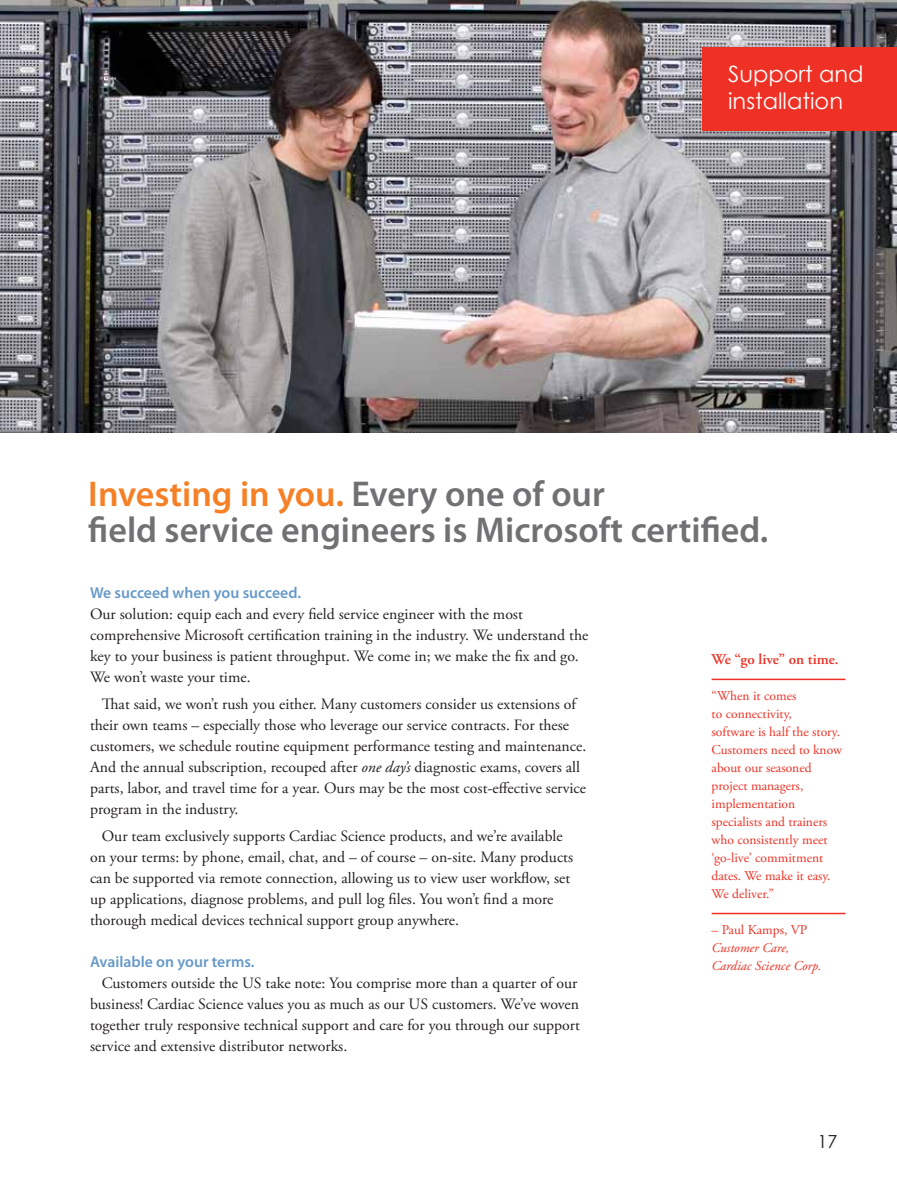
<style>
.page{position:relative;width:897px;height:1188px;background:#fff}
.page>*{position:absolute;margin:0;border:0;box-sizing:border-box;transform-origin:0 0}
.t1{font:600 36px/36px "Myriad Pro";color:#717073}
.t2{font:22.5px/27px "Century Gothic";color:#fff}
.t3{font:18px "Century Gothic";color:#231f20}
.t4{font:15.75px/21px "Adobe Garamond Pro";color:#231f20}
.t5{font:600 15.75px "Myriad Pro";color:#6799c8}
.t6{font:600 15px "Adobe Garamond Pro";color:#ee3124}
.t7{font:13.5px/18px "Adobe Garamond Pro";color:#ee3124}
.t8{font:italic 13.5px/18px "Adobe Garamond Pro";color:#ee3124}
.s1{color:#f58025}
.s2{font-style:italic}
</style>
<div class="page">
<img style="left:0;top:0;width:896px;height:433px">
<div style="left:702px;top:48px;width:194px;height:83px;background:#ee3124"></div>
<hr style="left:711px;top:679px;width:134px;height:1px;background:#ee3124">
<hr style="left:711px;top:913px;width:134px;height:1px;background:#ee3124">
<h2 class="t2" style="left:728px;top:60px;width:137px">Support and installation</h2>
<h1 class="t1" style="left:88px;top:475px;width:681px"><span class="s1">Investing in you.</span> Every one of our<br>field service engineers is Microsoft certified.</h1>
<p class="t5" style="left:90px;top:583px;width:212px">We succeed when you succeed.</p>
<p class="t4" style="left:90px;top:604px;width:499px">Our solution: equip each and every field service engineer with the most comprehensive Microsoft certification training in the industry. We understand the key to your business is patient throughput. We come in; we make the fix and go.<br>We won’t waste your time.</p>
<p class="t4" style="left:90px;top:694px;width:498px;text-indent:12px">That said, we won’t rush you either. Many customers consider us extensions of their own teams – especially those who leverage our service contracts. For these customers, we schedule routine equipment performance testing and maintenance.<br>And the annual subscription, recouped after <span class="s2">one day’s</span> diagnostic exams, covers all parts, labor, and travel time for a year. Ours may be the most cost-effective service program in the industry.</p>
<p class="t4" style="left:90px;top:826px;width:484px;text-indent:12px">Our team exclusively supports Cardiac Science products, and we’re available on your terms: by phone, email, chat, and – of course – on-site. Many products can be supported via remote connection, allowing us to view user workflow, set up applications, diagnose problems, and pull log files. You won’t find a more thorough medical devices technical support group anywhere.</p>
<p class="t5" style="left:90px;top:952px;width:166px">Available on your terms.</p>
<p class="t4" style="left:90px;top:973px;width:491px;text-indent:12px">Customers outside the US take note: You comprise more than a quarter of our business! Cardiac Science values you as much as our US customers. We’ve woven together truly responsive technical support and care for you through our support service and extensive distributor networks.</p>
<p class="t6" style="left:711px;top:650px;width:128px">We “go live” on time.</p>
<p class="t7" style="left:711px;top:687px;width:132px">“When it comes<br>to connectivity,<br>software is half the story.<br>Customers need to know about our seasoned project managers, implementation specialists and trainers who consistently meet ‘go-live’ commitment dates. We make it easy.<br>We deliver.”</p>
<p class="t7" style="left:711px;top:921px;width:97px">– Paul Kamps, VP</p>
<p class="t8" style="left:711px;top:939px;width:111px">Customer Care,<br>Cardiac Science Corp.</p>
<p class="t3" style="left:817px;top:1130px;width:21px">17</p>
</div>
